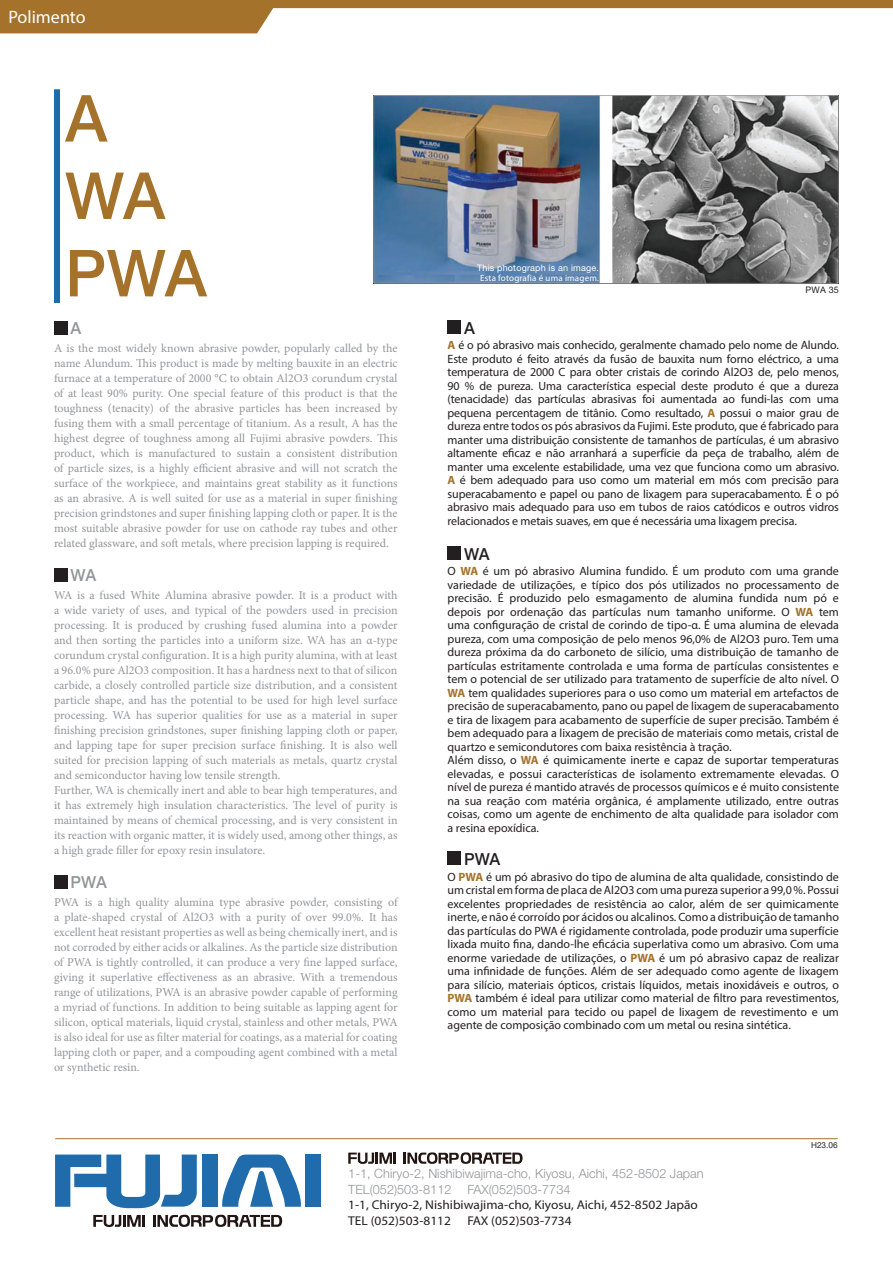
<style>
.page{position:relative;width:893px;height:1263px;background:#fff}
.page>*{position:absolute;margin:0;border:0;box-sizing:border-box;transform-origin:0 0}
.t1{font:500 64.5px/77.4px "Swiss 721 BT";color:#a4722a}
.t2{font:18px "Myriad Pro";color:#fff}
.t3{font:500 16.5px "Swiss 721 BT";color:#231f20}
.t4{font:500 16.5px "Swiss 721 BT";color:#939598}
.t5{font:300 12.75px/15.8px "Helvetica Neue LT Pro";color:#939598}
.t6{font:12.75px/15.8px "Myriad Pro";color:#231f20;scale:1.05 1}
.t7{font:12px/13.5px "Myriad Pro";color:#231f20;text-align:justify}
.t8{font:12px/15px "Minion Pro";color:#939598;text-align:justify}
.t9{font:9px "Myriad Pro";letter-spacing:.02em;color:#fff}
.t10{font:9px "Helvetica Neue LT Pro";letter-spacing:.02em;color:#fff}
.t11{font:9px "Helvetica Neue LT Pro";color:#231f20}
.t12{font:8.25px "Helvetica Neue LT Pro";color:#231f20}
.s1{font-weight:700;color:#a4722a}
</style>
<div class="page">
<svg style="left:55px;top:1154px;width:142px;height:54px"></svg>
<div style="left:202px;top:1154px;width:16px;height:53px;background:#1f6bab"></div>
<div style="left:305px;top:1154px;width:16px;height:53px;background:#1f6bab"></div>
<svg style="left:222px;top:1154px;width:79px;height:53px"></svg>
<svg style="left:93px;top:1215px;width:52px;height:12px"></svg>
<svg style="left:153px;top:1214px;width:129px;height:13px"></svg>
<hr style="left:55px;top:1138px;width:783px;height:1px;background:#a4722a">
<svg style="left:348px;top:1152px;width:48px;height:12px"></svg>
<svg style="left:404px;top:1152px;width:119px;height:12px"></svg>
<svg style="left:0;top:0;width:893px;height:33px"></svg>
<div style="left:54px;top:89px;width:6px;height:214px;background:#1a6cad"></div>
<div style="left:448px;top:320px;width:13px;height:14px;background:#231f20"></div>
<div style="left:448px;top:546px;width:13px;height:14px;background:#231f20"></div>
<div style="left:448px;top:851px;width:13px;height:14px;background:#231f20"></div>
<div style="left:54px;top:321px;width:13px;height:13px;background:#231f20"></div>
<div style="left:54px;top:568px;width:13px;height:13px;background:#231f20"></div>
<div style="left:54px;top:875px;width:13px;height:13px;background:#231f20"></div>
<img style="left:373px;top:96px;width:466px;height:188px">
<h2 class="t2" style="left:9px;top:6px;width:79px">Polimento</h2>
<h1 class="t1" style="left:65px;top:79px;width:144px">A<br>WA<br>PWA</h1>
<h3 class="t4" style="left:71px;top:319px;width:12px">A</h3>
<p class="t8" style="left:54px;top:340px;width:345px">A is the most widely known abrasive powder, popularly called by the name Alundum. This product is made by melting bauxite in an electric furnace at a temperature of 2000 °C to obtain Al2O3 corundum crystal of at least 90% purity. One special feature of this product is that the toughness (tenacity) of the abrasive particles has been increased by fusing them with a small percentage of titanium. As a result, A has the highest degree of toughness among all Fujimi abrasive powders. This product, which is manufactured to sustain a consistent distribution of particle sizes, is a highly efficient abrasive and will not scratch the surface of the workpiece, and maintains great stability as it functions as an abrasive. A is well suited for use as a material in super finishing precision grindstones and super finishing lapping cloth or paper. It is the most suitable abrasive powder for use on cathode ray tubes and other related glassware, and soft metals, where precision lapping is required.</p>
<h3 class="t4" style="left:71px;top:565px;width:27px">WA</h3>
<p class="t8" style="left:54px;top:587px;width:345px;text-align:left">WA is a fused White Alumina abrasive powder. It is a product with a wide variety of uses, and typical of the powders used in precision processing. It is produced by crushing fused alumina into a powder and then sorting the particles into a uniform size. WA has an α-type corundum crystal configuration. It is a high purity alumina, with at least a 96.0% pure Al2O3 composition. It has a hardness next to that of silicon carbide, a closely controlled particle size distribution, and a consistent particle shape, and has the potential to be used for high level surface processing. WA has superior qualities for use as a material in super finishing precision grindstones, super finishing lapping cloth or paper, and lapping tape for super precision surface finishing. It is also well suited for precision lapping of such materials as metals, quartz crystal and semiconductor having low tensile strength.<br>Further, WA is chemically inert and able to bear high temperatures, and it has extremely high insulation characteristics. The level of purity is maintained by means of chemical processing, and is very consistent in its reaction with organic matter, it is widely used, among other things, as a high grade filler for epoxy resin insulatore.</p>
<h3 class="t4" style="left:71px;top:872px;width:38px">PWA</h3>
<p class="t8" style="left:54px;top:894px;width:345px">PWA is a high quality alumina type abrasive powder, consisting of a plate-shaped crystal of Al2O3 with a purity of over 99.0%. It has excellent heat resistant properties as well as being chemically inert, and is not corroded by either acids or alkalines. As the particle size distribution of PWA is tightly controlled, it can produce a very fine lapped surface, giving it superlative effectiveness as an abrasive. With a tremendous range of utilizations, PWA is an abrasive powder capable of performing a myriad of functions. In addition to being suitable as lapping agent for silicon, optical materials, liquid crystal, stainless and other metals, PWA is also ideal for use as filter material for coatings, as a material for coating lapping cloth or paper, and a compouding agent combined with a metal or synthetic resin.</p>
<p class="t10" style="left:477px;top:262px;width:123px">This photograph is an image.</p>
<p class="t9" style="left:480px;top:273px;width:120px">Esta fotografia é uma imagem.</p>
<p class="t11" style="left:806px;top:285px;width:35px">PWA 35</p>
<h3 class="t3" style="left:464px;top:318px;width:12px">A</h3>
<p class="t7" style="left:448px;top:338px;width:393px"><span class="s1">A</span> é o pó abrasivo mais conhecido, geralmente chamado pelo nome de Alundo.<br>Este produto é feito através da fusão de bauxita num forno eléctrico, a uma temperatura de 2000 C para obter cristais de corindo Al2O3 de, pelo menos, 90 % de pureza. Uma característica especial deste produto é que a dureza (tenacidade) das partículas abrasivas foi aumentada ao fundi-las com uma pequena percentagem de titânio. Como resultado, <span class="s1">A</span> possui o maior grau de dureza entre todos os pós abrasivos da Fujimi. Este produto, que é fabricado para manter uma distribuição consistente de tamanhos de partículas, é um abrasivo altamente eficaz e não arranhará a superfície da peça de trabalho, além de manter uma excelente estabilidade, uma vez que funciona como um abrasivo.<br><span class="s1">A</span> é bem adequado para uso como um material em mós com precisão para superacabamento e papel ou pano de lixagem para superacabamento. É o pó abrasivo mais adequado para uso em tubos de raios catódicos e outros vidros relacionados e metais suaves, em que é necessária uma lixagem precisa.</p>
<h3 class="t3" style="left:464px;top:544px;width:27px">WA</h3>
<p class="t7" style="left:448px;top:564px;width:393px;text-align:left">O <span class="s1">WA</span> é um pó abrasivo Alumina fundido. É um produto com uma grande variedade de utilizações, e típico dos pós utilizados no processamento de precisão. É produzido pelo esmagamento de alumina fundida num pó e depois por ordenação das partículas num tamanho uniforme. O <span class="s1">WA</span> tem uma configuração de cristal de corindo de tipo-α. É uma alumina de elevada pureza, com uma composição de pelo menos 96,0% de Al2O3 puro. Tem uma dureza próxima da do carboneto de silício, uma distribuição de tamanho de partículas estritamente controlada e uma forma de partículas consistentes e tem o potencial de ser utilizado para tratamento de superfície de alto nível. O <span class="s1">WA</span> tem qualidades superiores para o uso como um material em artefactos de precisão de superacabamento, pano ou papel de lixagem de superacabamento e tira de lixagem para acabamento de superfície de super precisão. Também é bem adequado para a lixagem de precisão de materiais como metais, cristal de quartzo e semicondutores com baixa resistência à tração.<br>Além disso, o <span class="s1">WA</span> é quimicamente inerte e capaz de suportar temperaturas elevadas, e possui características de isolamento extremamente elevadas. O nível de pureza é mantido através de processos químicos e é muito consistente na sua reação com matéria orgânica, é amplamente utilizado, entre outras coisas, como um agente de enchimento de alta qualidade para isolador com a resina epoxídica.</p>
<h3 class="t3" style="left:464px;top:849px;width:38px">PWA</h3>
<p class="t7" style="left:448px;top:870px;width:393px">O <span class="s1">PWA</span> é um pó abrasivo do tipo de alumina de alta qualidade, consistindo de um cristal em forma de placa de Al2O3 com uma pureza superior a 99,0 %. Possui excelentes propriedades de resistência ao calor, além de ser quimicamente inerte, e não é corroído por ácidos ou alcalinos. Como a distribuição de tamanho das partículas do PWA é rigidamente controlada, pode produzir uma superfície lixada muito fina, dando-lhe eficácia superlativa como um abrasivo. Com uma enorme variedade de utilizações, o <span class="s1">PWA</span> é um pó abrasivo capaz de realizar uma infinidade de funções. Além de ser adequado como agente de lixagem para silício, materiais ópticos, cristais líquidos, metais inoxidáveis e outros, o <span class="s1">PWA</span> também é ideal para utilizar como material de filtro para revestimentos, como um material para tecido ou papel de lixagem de revestimento e um agente de composição combinado com um metal ou resina sintética.</p>
<p class="t12" style="left:811px;top:1140px;width:28px">H23.06</p>
<p class="t5" style="left:348px;top:1165px;width:357px">1-1, Chiryo-2, Nishibiwajima-cho, Kiyosu, Aichi, 452-8502 Japan<br>TEL(052)503-8112 FAX(052)503-7734</p>
<p class="t6" style="left:348px;top:1197px;width:335px">1-1, Chiryo-2, Nishibiwajima-cho, Kiyosu, Aichi, 452-8502 Japão<br>TEL (052)503-8112</p>
<p class="t6" style="left:467px;top:1212px;width:101px">FAX (052)503-7734</p>
</div>
